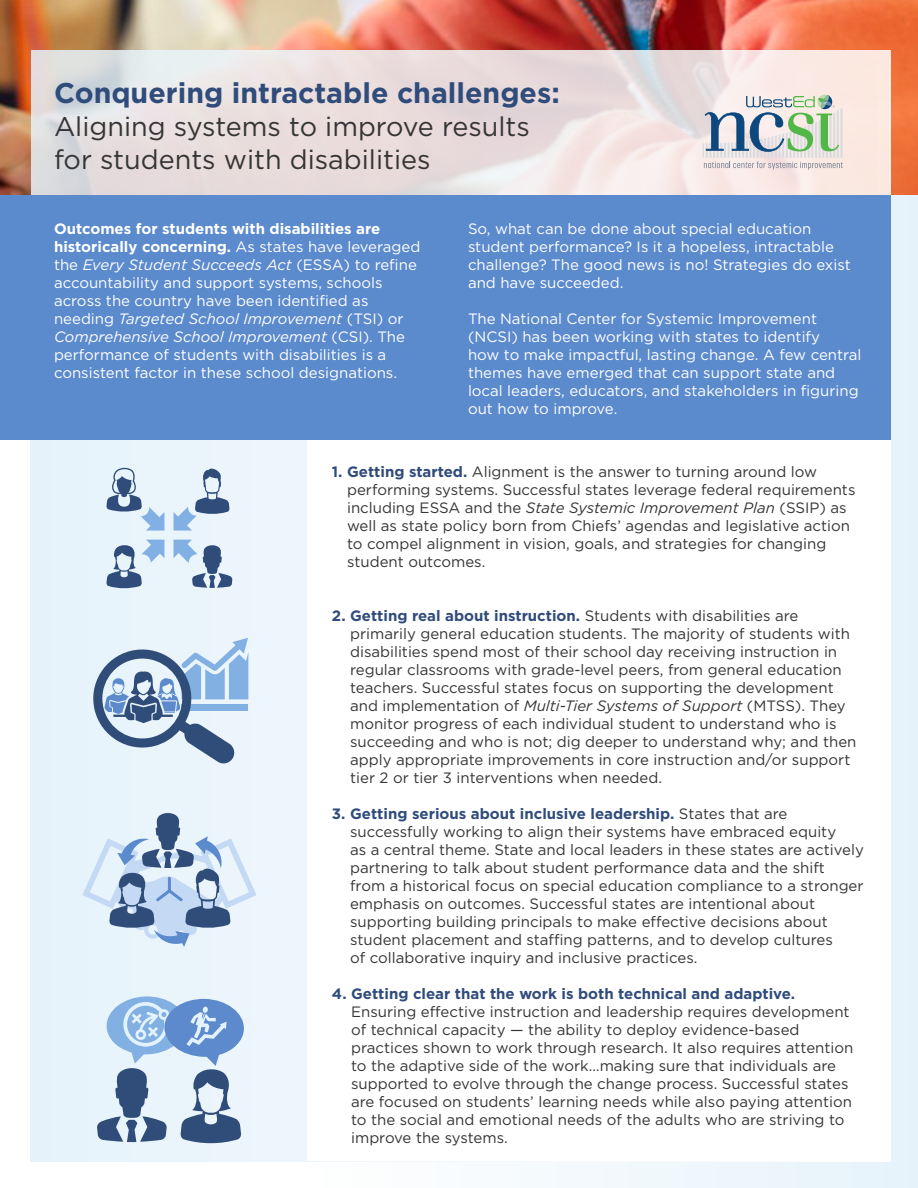
<style>
.page{position:relative;width:918px;height:1188px;background:#fff}
.page>*{position:absolute;margin:0;border:0;box-sizing:border-box;transform-origin:0 0}
.t1{font:700 28.5px "Gotham";color:#304c7b}
.t2{font:27px/33px "Gotham";color:#363536}
.t3{font:15px/18px "Gotham";color:#363536}
.t4{font:15px/18px "Gotham";color:#fff}
.s1{font-weight:700}
.s2{font-style:italic}
.s3{font-weight:700;color:#304c7b}
</style>
<div class="page">
<div style="left:308px;top:195px;width:610px;height:993px;background:linear-gradient(to right,#fdfefe,#e7f3fb)"></div>
<img style="left:0;top:0;width:918px;height:195px">
<svg style="left:32px;top:51px;width:859px;height:144px;background:#eae0e0"></svg>
<div style="left:31px;top:427px;width:860px;height:734px;background:#e9f4fb"></div>
<div style="left:308px;top:440px;width:583px;height:721px;background:#fff"></div>
<div style="left:0;top:195px;width:891px;height:245px;background:#5b8acd"></div>
<svg style="left:703px;top:95px;width:140px;height:75px;background:#c3cbc8"></svg>
<svg style="left:174px;top:468px;width:56px;height:63px"></svg>
<svg style="left:174px;top:540px;width:58px;height:48px"></svg>
<svg style="left:106px;top:540px;width:58px;height:49px"></svg>
<svg style="left:106px;top:468px;width:58px;height:63px"></svg>
<svg style="left:82px;top:813px;width:174px;height:134px"></svg>
<svg style="left:93px;top:638px;width:155px;height:126px"></svg>
<svg style="left:97px;top:996px;width:147px;height:148px"></svg>
<p class="t1" style="left:54px;top:77px;width:507px">Conquering intractable challenges:</p>
<p class="t2" style="left:54px;top:110px;width:477px">Aligning systems to improve results for students with disabilities</p>
<p class="t4" style="left:54px;top:220px;width:368px"><span class="s1">Outcomes for students with disabilities are historically concerning.</span> As states have leveraged the <span class="s2">Every Student Succeeds Act</span> (ESSA) to refine accountability and support systems, schools across the country have been identified as needing <span class="s2">Targeted School Improvement</span> (TSI) or <span class="s2">Comprehensive School Improvement</span> (CSI). The performance of students with disabilities is a consistent factor in these school designations.</p>
<p class="t4" style="left:468px;top:220px;width:384px">So, what can be done about special education student performance? Is it a hopeless, intractable challenge? The good news is no! Strategies do exist and have succeeded.</p>
<p class="t4" style="left:468px;top:310px;width:395px">The National Center for Systemic Improvement (NCSI) has been working with states to identify<br>how to make impactful, lasting change. A few central themes have emerged that can support state and local leaders, educators, and stakeholders in figuring out how to improve.</p>
<p class="t3" style="left:347px;top:463px;width:510px;text-indent:-15px"><span class="s3">1. Getting started.</span> Alignment is the answer to turning around low performing systems. Successful states leverage federal requirements including ESSA and the <span class="s2">State Systemic Improvement Plan</span> (SSIP) as well as state policy born from Chiefs’ agendas and legislative action to compel alignment in vision, goals, and strategies for changing student outcomes.</p>
<p class="t3" style="left:350px;top:607px;width:508px;text-indent:-18px"><span class="s3">2. Getting real about instruction.</span> Students with disabilities are primarily general education students. The majority of students with disabilities spend most of their school day receiving instruction in regular classrooms with grade-level peers, from general education teachers. Successful states focus on supporting the development and implementation of <span class="s2">Multi-Tier Systems of Support</span> (MTSS). They monitor progress of each individual student to understand who is succeeding and who is not; dig deeper to understand why; and then apply appropriate improvements in core instruction and/or support tier 2 or tier 3 interventions when needed.</p>
<p class="t3" style="left:350px;top:805px;width:515px;text-indent:-18px"><span class="s3">3. Getting serious about inclusive leadership.</span> States that are successfully working to align their systems have embraced equity<br>as a central theme. State and local leaders in these states are actively partnering to talk about student performance data and the shift<br>from a historical focus on special education compliance to a stronger emphasis on outcomes. Successful states are intentional about supporting building principals to make effective decisions about student placement and staffing patterns, and to develop cultures<br>of collaborative inquiry and inclusive practices.</p>
<p class="t3" style="left:351px;top:985px;width:504px;text-indent:-19px"><span class="s3">4. Getting clear that the work is both technical and adaptive.<br></span>Ensuring effective instruction and leadership requires development of technical capacity — the ability to deploy evidence-based practices shown to work through research. It also requires attention to the adaptive side of the work…making sure that individuals are supported to evolve through the change process. Successful states are focused on students’ learning needs while also paying attention to the social and emotional needs of the adults who are striving to improve the systems.</p>
</div>
